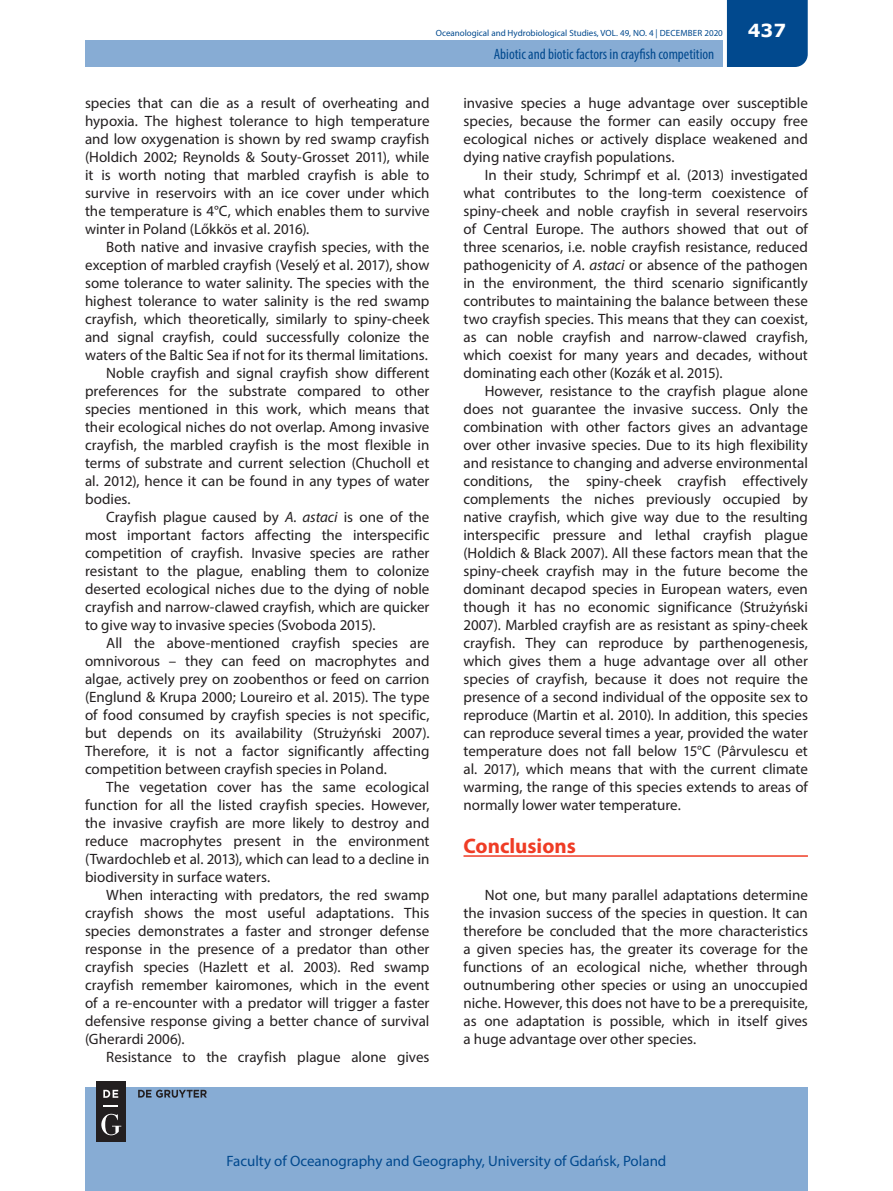
<style>
.page{position:relative;width:893px;height:1191px;background:#fff}
.page>*{position:absolute;margin:0;border:0;box-sizing:border-box;transform-origin:0 0}
.t1{font:700 21px "Myriad Pro";color:#ef3c25}
.t2{font:700 18px "Verdana";color:#fff}
.t3{font:15px/18px "Myriad Pro";color:#231f20;text-align:justify}
.t4{font:15px "Myriad Pro";color:#01498e}
.t5{font:condensed 15px "Myriad Pro";color:#01498e}
.t6{font:9px "Myriad Pro";color:#01498e}
.s1{font-style:italic}
</style>
<div class="page">
<div style="left:85px;top:40px;width:637px;height:27px;background:#87acd4"></div>
<div style="left:85px;top:1087px;width:723px;height:104px;background:#87acd4"></div>
<div style="left:727px;top:0;width:81px;height:67px;background:#01498e"></div>
<div style="left:96px;top:1081px;width:30px;height:61px;background:#231f20"></div>
<svg style="left:103px;top:1105px;width:15px;height:1px"></svg>
<svg style="left:103px;top:1089px;width:15px;height:8px"></svg>
<svg style="left:101px;top:1113px;width:20px;height:22px"></svg>
<svg style="left:138px;top:1089px;width:69px;height:8px"></svg>
<hr style="left:463px;top:855px;width:345px;height:1px;background:#ef3c25">
<p class="t6" style="left:436px;top:28px;width:289px">Oceanological and Hydrobiological Studies, VOL. 49, NO. 4 | DECEMBER 2020</p>
<p class="t5" style="left:494px;top:45px;width:222px">Abiotic and biotic factors in crayfish competition</p>
<p class="t2" style="left:748px;top:18px;width:40px">437</p>
<p class="t3" style="left:85px;top:94px;width:346px">species that can die as a result of overheating and hypoxia. The highest tolerance to high temperature and low oxygenation is shown by red swamp crayfish (Holdich 2002; Reynolds &amp; Souty-Grosset 2011), while it is worth noting that marbled crayfish is able to survive in reservoirs with an ice cover under which the temperature is 4°C, which enables them to survive winter in Poland (Lőkkös et al. 2016).</p>
<p class="t3" style="left:106px;top:238px;width:325px">Both native and invasive crayfish species, with the</p>
<p class="t3" style="left:85px;top:256px;width:346px">exception of marbled crayfish (Veselý et al. 2017), show</p>
<p class="t3" style="left:85px;top:274px;width:346px">some tolerance to water salinity. The species with the</p>
<p class="t3" style="left:85px;top:292px;width:346px">highest tolerance to water salinity is the red swamp</p>
<p class="t3" style="left:85px;top:310px;width:346px">crayfish, which theoretically, similarly to spiny-cheek</p>
<p class="t3" style="left:85px;top:328px;width:346px">and signal crayfish, could successfully colonize the</p>
<p class="t3" style="left:85px;top:346px;width:344px">waters of the Baltic Sea if not for its thermal limitations.</p>
<p class="t3" style="left:106px;top:364px;width:325px">Noble crayfish and signal crayfish show different</p>
<p class="t3" style="left:85px;top:382px;width:346px">preferences for the substrate compared to other</p>
<p class="t3" style="left:85px;top:400px;width:346px">species mentioned in this work, which means that</p>
<p class="t3" style="left:85px;top:418px;width:346px">their ecological niches do not overlap. Among invasive</p>
<p class="t3" style="left:85px;top:436px;width:346px">crayfish, the marbled crayfish is the most flexible in</p>
<p class="t3" style="left:85px;top:454px;width:346px">terms of substrate and current selection (Chucholl et</p>
<p class="t3" style="left:85px;top:472px;width:346px">al. 2012), hence it can be found in any types of water</p>
<p class="t3" style="left:85px;top:490px;width:47px">bodies.</p>
<p class="t3" style="left:106px;top:508px;width:325px">Crayfish plague caused by <span class="s1">A. astaci</span> is one of the</p>
<p class="t3" style="left:85px;top:526px;width:346px">most important factors affecting the interspecific</p>
<p class="t3" style="left:85px;top:544px;width:346px">competition of crayfish. Invasive species are rather</p>
<p class="t3" style="left:85px;top:562px;width:346px">resistant to the plague, enabling them to colonize</p>
<p class="t3" style="left:85px;top:580px;width:346px">deserted ecological niches due to the dying of noble</p>
<p class="t3" style="left:85px;top:598px;width:346px">crayfish and narrow-clawed crayfish, which are quicker</p>
<p class="t3" style="left:85px;top:616px;width:292px">to give way to invasive species (Svoboda 2015).</p>
<p class="t3" style="left:106px;top:634px;width:325px">All the above-mentioned crayfish species are</p>
<p class="t3" style="left:85px;top:652px;width:346px">omnivorous – they can feed on macrophytes and</p>
<p class="t3" style="left:85px;top:670px;width:346px">algae, actively prey on zoobenthos or feed on carrion</p>
<p class="t3" style="left:85px;top:688px;width:346px">(Englund &amp; Krupa 2000; Loureiro et al. 2015). The type</p>
<p class="t3" style="left:85px;top:706px;width:346px">of food consumed by crayfish species is not specific,</p>
<p class="t3" style="left:85px;top:724px;width:346px">but depends on its availability (Strużyński 2007).</p>
<p class="t3" style="left:85px;top:742px;width:346px">Therefore, it is not a factor significantly affecting</p>
<p class="t3" style="left:85px;top:760px;width:303px">competition between crayfish species in Poland.</p>
<p class="t3" style="left:106px;top:778px;width:325px">The vegetation cover has the same ecological</p>
<p class="t3" style="left:85px;top:796px;width:346px">function for all the listed crayfish species. However,</p>
<p class="t3" style="left:85px;top:814px;width:346px">the invasive crayfish are more likely to destroy and</p>
<p class="t3" style="left:85px;top:832px;width:346px">reduce macrophytes present in the environment</p>
<p class="t3" style="left:85px;top:850px;width:346px">(Twardochleb et al. 2013), which can lead to a decline in</p>
<p class="t3" style="left:85px;top:868px;width:187px">biodiversity in surface waters.</p>
<p class="t3" style="left:106px;top:886px;width:325px">When interacting with predators, the red swamp</p>
<p class="t3" style="left:85px;top:904px;width:346px">crayfish shows the most useful adaptations. This</p>
<p class="t3" style="left:85px;top:922px;width:346px">species demonstrates a faster and stronger defense</p>
<p class="t3" style="left:85px;top:940px;width:346px">response in the presence of a predator than other</p>
<p class="t3" style="left:85px;top:958px;width:346px">crayfish species (Hazlett et al. 2003). Red swamp</p>
<p class="t3" style="left:85px;top:976px;width:346px">crayfish remember kairomones, which in the event</p>
<p class="t3" style="left:85px;top:994px;width:346px">of a re-encounter with a predator will trigger a faster</p>
<p class="t3" style="left:85px;top:1012px;width:346px">defensive response giving a better chance of survival</p>
<p class="t3" style="left:85px;top:1030px;width:101px">(Gherardi 2006).</p>
<p class="t3" style="left:106px;top:1048px;width:325px">Resistance to the crayfish plague alone gives</p>
<p class="t3" style="left:463px;top:94px;width:346px">invasive species a huge advantage over susceptible species, because the former can easily occupy free ecological niches or actively displace weakened and dying native crayfish populations.</p>
<p class="t3" style="left:463px;top:166px;width:346px;text-indent:21px">In their study, Schrimpf et al. (2013) investigated what contributes to the long-term coexistence of spiny-cheek and noble crayfish in several reservoirs of Central Europe. The authors showed that out of three scenarios, i.e. noble crayfish resistance, reduced pathogenicity of <span class="s1">A. astaci</span> or absence of the pathogen in the environment, the third scenario significantly contributes to maintaining the balance between these two crayfish species. This means that they can coexist, as can noble crayfish and narrow-clawed crayfish, which coexist for many years and decades, without dominating each other (Kozák et al. 2015).</p>
<p class="t3" style="left:463px;top:382px;width:346px;text-indent:21px">However, resistance to the crayfish plague alone does not guarantee the invasive success. Only the combination with other factors gives an advantage over other invasive species. Due to its high flexibility and resistance to changing and adverse environmental conditions, the spiny-cheek crayfish effectively complements the niches previously occupied by native crayfish, which give way due to the resulting interspecific pressure and lethal crayfish plague (Holdich &amp; Black 2007). All these factors mean that the spiny-cheek crayfish may in the future become the dominant decapod species in European waters, even though it has no economic significance (Strużyński 2007). Marbled crayfish are as resistant as spiny-cheek crayfish. They can reproduce by parthenogenesis, which gives them a huge advantage over all other species of crayfish, because it does not require the presence of a second individual of the opposite sex to reproduce (Martin et al. 2010). In addition, this species can reproduce several times a year, provided the water temperature does not fall below 15°C (Pârvulescu et al. 2017), which means that with the current climate warming, the range of this species extends to areas of normally lower water temperature.</p>
<h1 class="t1" style="left:463px;top:831px;width:114px">Conclusions</h1>
<p class="t3" style="left:463px;top:886px;width:346px;text-indent:21px">Not one, but many parallel adaptations determine the invasion success of the species in question. It can therefore be concluded that the more characteristics a given species has, the greater its coverage for the functions of an ecological niche, whether through outnumbering other species or using an unoccupied niche. However, this does not have to be a prerequisite, as one adaptation is possible, which in itself gives a huge advantage over other species.</p>
<p class="t4" style="left:227px;top:1152px;width:441px">Faculty of Oceanography and Geography, University of Gdańsk, Poland</p>
</div>
